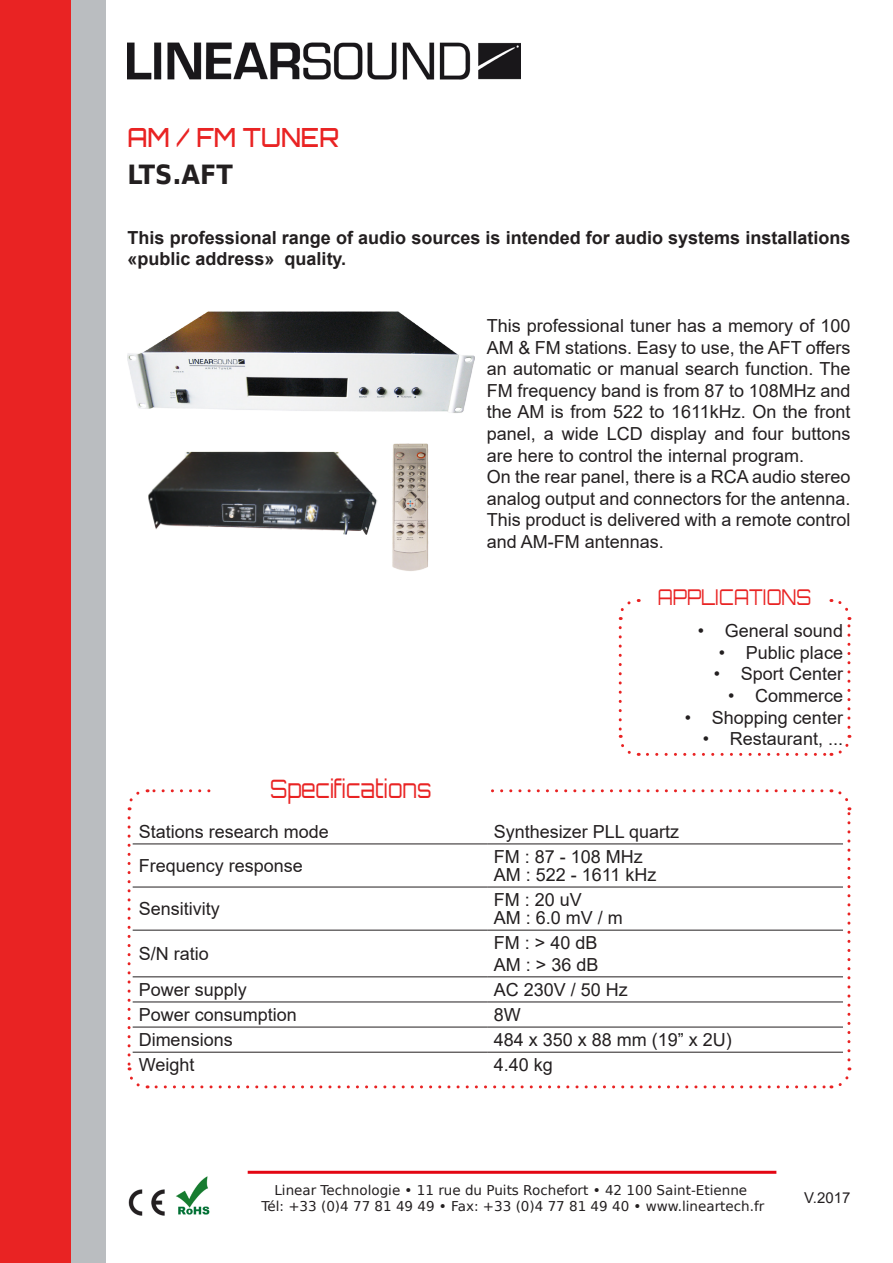
<style>
.page{position:relative;width:893px;height:1263px;background:#fff}
.page>*{position:absolute;margin:0;border:0;box-sizing:border-box;transform-origin:0 0}
.t1{font:500 26.4px "Orbitron";color:#e92323;scale:.91 1}
.t2{font:700 26.4px "Bitstream Vera Sans";color:#231f20;scale:.91 1}
.t3{font:300 25.35px "Orbitron";color:#e92323;scale:.83 1}
.t4{font:300 21.75px "Orbitron";color:#e92323;scale:.83 1}
.t5{font:18px/21.6px "Arial";color:#231f20;text-align:justify}
.t6{font:700 18px/21.6px "Arial";color:#231f20}
.t7{font:15px "Arial";color:#231f20}
.t8{font:13.5px/16.2px "Bitstream Vera Sans";color:#231f20;text-align:center}
</style>
<div class="page">
<div style="left:0;top:0;width:73px;height:1263px;background:#e92323"></div>
<div style="left:72px;top:0;width:34px;height:1263px;background:#babdc0"></div>
<hr style="left:248px;top:1171px;width:528px;height:3px;background:#e30613">
<img style="left:176px;top:1176px;width:34px;height:39px">
<img style="left:128px;top:1189px;width:37px;height:27px">
<img style="left:128px;top:42px;width:393px;height:38px">
<svg style="left:618px;top:628px;width:21px;height:128px"></svg>
<svg style="left:647px;top:735px;width:205px;height:21px"></svg>
<svg style="left:831px;top:599px;width:20px;height:128px"></svg>
<svg style="left:618px;top:599px;width:23px;height:21px"></svg>
<svg style="left:127px;top:818px;width:21px;height:271px"></svg>
<svg style="left:156px;top:1067px;width:696px;height:22px"></svg>
<svg style="left:831px;top:789px;width:20px;height:271px"></svg>
<svg style="left:127px;top:789px;width:695px;height:21px"></svg>
<div style="left:215px;top:780px;width:272px;height:20px;background:#fff"></div>
<img style="left:148px;top:452px;width:229px;height:83px">
<img style="left:392px;top:443px;width:36px;height:128px">
<hr style="left:133px;top:844px;width:355px;height:1px;background:#231f20">
<hr style="left:488px;top:844px;width:355px;height:1px;background:#231f20">
<hr style="left:133px;top:887px;width:355px;height:1px;background:#231f20">
<hr style="left:488px;top:887px;width:355px;height:1px;background:#231f20">
<hr style="left:133px;top:930px;width:355px;height:1px;background:#231f20">
<hr style="left:488px;top:930px;width:355px;height:1px;background:#231f20">
<hr style="left:133px;top:976px;width:355px;height:1px;background:#231f20">
<hr style="left:488px;top:976px;width:355px;height:1px;background:#231f20">
<hr style="left:133px;top:1002px;width:355px;height:1px;background:#231f20">
<hr style="left:488px;top:1002px;width:355px;height:1px;background:#231f20">
<hr style="left:133px;top:1027px;width:355px;height:1px;background:#231f20">
<hr style="left:488px;top:1027px;width:355px;height:1px;background:#231f20">
<hr style="left:133px;top:1052px;width:355px;height:1px;background:#231f20">
<hr style="left:488px;top:1052px;width:355px;height:1px;background:#231f20">
<img style="left:128px;top:311px;width:346px;height:102px">
<p class="t1" style="left:128px;top:121px;width:234px">AM / FM TUNER</p>
<p class="t2" style="left:128px;top:160px;width:117px">LTS.AFT</p>
<p class="t6" style="left:128px;top:227px;width:724px">This professional range of audio sources is intended for audio systems installations «public address» quality.</p>
<p class="t5" style="left:487px;top:315px;width:365px">This professional tuner has a memory of 100<br>AM &amp; FM stations. Easy to use, the AFT offers an automatic or manual search function. The FM frequency band is from 87 to 108MHz and the AM is from 522 to 1611kHz. On the front panel, a wide LCD display and four buttons are here to control the internal program.</p>
<p class="t5" style="left:487px;top:466px;width:365px">On the rear panel, there is a RCA audio stereo analog output and connectors for the antenna.<br>This product is delivered with a remote control and AM-FM antennas.</p>
<p class="t3" style="left:270px;top:773px;width:196px">Specifications</p>
<p class="t4" style="left:658px;top:582px;width:187px">APPLICATIONS</p>
<p class="t5" style="left:698px;top:620px;width:147px">• General sound</p>
<p class="t5" style="left:719px;top:641px;width:126px">• Public place</p>
<p class="t5" style="left:714px;top:663px;width:131px">• Sport Center</p>
<p class="t5" style="left:728px;top:685px;width:117px">• Commerce</p>
<p class="t5" style="left:685px;top:706px;width:160px">• Shopping center</p>
<p class="t5" style="left:703px;top:728px;width:142px">• Restaurant, ...</p>
<p class="t5" style="left:139px;top:821px;width:192px">Stations research mode</p>
<p class="t5" style="left:494px;top:821px;width:187px">Synthesizer PLL quartz</p>
<p class="t5" style="left:139px;top:855px;width:166px">Frequency response</p>
<p class="t5" style="left:494px;top:846px;width:151px">FM : 87 - 108 MHz</p>
<p class="t5" style="left:494px;top:864px;width:164px">AM : 522 - 1611 kHz</p>
<p class="t5" style="left:139px;top:898px;width:83px">Sensitivity</p>
<p class="t5" style="left:139px;top:943px;width:72px">S/N ratio</p>
<p class="t5" style="left:494px;top:889px;width:90px">FM : 20 uV</p>
<p class="t5" style="left:494px;top:907px;width:131px">AM:6.0mV/m</p>
<p class="t5" style="left:494px;top:932px;width:105px">FM:&gt;40dB</p>
<p class="t5" style="left:494px;top:953px;width:106px">AM:&gt;36dB</p>
<p class="t5" style="left:139px;top:979px;width:110px">Power supply</p>
<p class="t5" style="left:494px;top:979px;width:136px">AC 230V / 50 Hz</p>
<p class="t5" style="left:139px;top:1004px;width:160px">Power consumption</p>
<p class="t5" style="left:494px;top:1004px;width:28px">8W</p>
<p class="t5" style="left:139px;top:1029px;width:96px">Dimensions</p>
<p class="t5" style="left:494px;top:1029px;width:240px">484 x 350 x 88 mm (19” x 2U)</p>
<p class="t5" style="left:139px;top:1054px;width:57px">Weight</p>
<p class="t5" style="left:494px;top:1054px;width:61px">4.40 kg</p>
<p class="t8" style="left:261px;top:1182px;width:504px">Linear Technologie • 11 rue du Puits Rochefort • 42 100 Saint-Etienne<br>Tél: +33 (0)4 77 81 49 49 • Fax: +33 (0)4 77 81 49 40 • www.lineartech.fr</p>
<p class="t7" style="left:804px;top:1187px;width:48px">V.2017</p>
</div>
